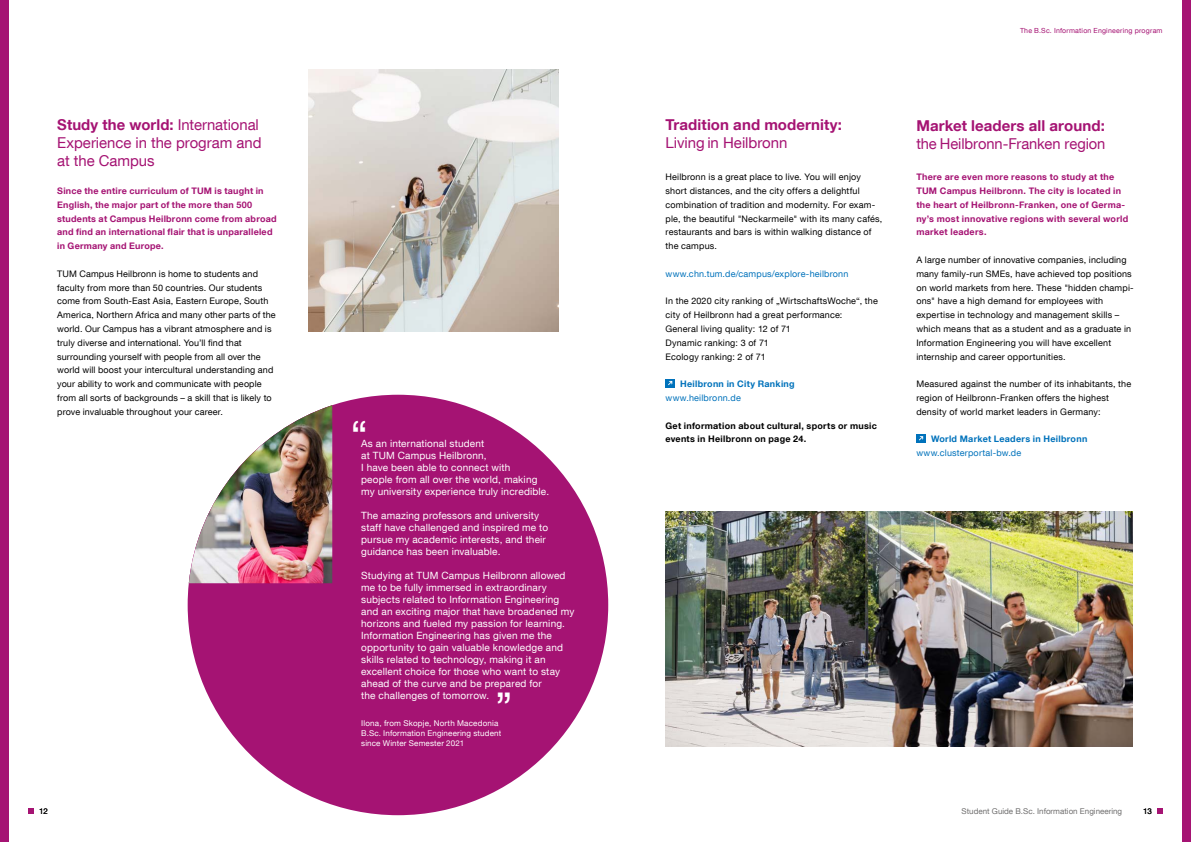
<style>
.page{position:relative;width:1191px;height:842px;background:#fff}
.page>*{position:absolute;margin:0;border:0;box-sizing:border-box;transform-origin:0 0}
.t1{font:46.5px "Microsoft Sans Serif";color:#fff}
.t2{font:15px/18px "TUM Neue Helvetica";letter-spacing:-.005em;color:#a51373}
.t3{font:700 15px "TUM Neue Helvetica";letter-spacing:.005em;color:#a51373}
.t4{font:10px/12px "TUM Neue Helvetica";letter-spacing:.015em;color:#fff}
.t5{font:9px/13.8px "TUM Neue Helvetica";letter-spacing:.02em;color:#000}
.t6{font:700 9px/13.8px "TUM Neue Helvetica";letter-spacing:.025em;color:#a51373}
.t7{font:9px "TUM Neue Helvetica";letter-spacing:.02em;color:#0072bb}
.t8{font:700 9px/13.8px "TUM Neue Helvetica";letter-spacing:.03em;color:#000}
.t9{font:700 9px "TUM Neue Helvetica";letter-spacing:.03em;color:#0072bb}
.t10{font:8px/9.6px "Helvetica Neue";letter-spacing:.02em;color:#fff}
.t11{font:8px "TUM Neue Helvetica";color:#706f6f}
.t12{font:8px "TUM Neue Helvetica";color:#000}
.t13{font:7px "TUM Neue Helvetica";letter-spacing:.03em;color:#a51373}
.s1{font-weight:700}
</style>
<div class="page">
<div style="left:0;top:0;width:9px;height:842px;background:#a51373"></div>
<div style="left:188px;top:395px;width:420px;height:420px;background:#a51373;border-radius:50%"></div>
<img style="left:189px;top:405px;width:143px;height:178px">
<img style="left:308px;top:70px;width:250px;height:262px">
<svg style="left:28px;top:808px;width:6px;height:6px"></svg>
<img style="left:665px;top:511px;width:467px;height:235px">
<div style="left:916px;top:434px;width:9px;height:9px;background:#0072bb"></div>
<svg style="left:919px;top:436px;width:4px;height:4px"></svg>
<div style="left:1182px;top:0;width:9px;height:842px;background:#a51373"></div>
<svg style="left:665px;top:379px;width:10px;height:9px"></svg>
<svg style="left:668px;top:381px;width:4px;height:4px"></svg>
<svg style="left:1157px;top:808px;width:5px;height:6px"></svg>
<h2 class="t2" style="left:57px;top:115px;width:206px"><span class="s1">Study the world:</span> International<br>Experience in the program and at the Campus</h2>
<p class="t6" style="left:57px;top:184px;width:221px">Since the entire curriculum of TUM is taught in English, the major part of the more than 500 students at Campus Heilbronn come from abroad and find an international flair that is unparalleled in Germany and Europe.</p>
<p class="t5" style="left:57px;top:266px;width:220px">TUM Campus Heilbronn is home to students and faculty from more than 50 countries. Our students come from South-East Asia, Eastern Europe, South America, Northern Africa and many other parts of the world. Our Campus has a vibrant atmosphere and is truly diverse and international. You’ll find that surrounding yourself with people from all over the world will boost your intercultural understanding and your ability to work and communicate with people from all sorts of backgrounds – a skill that is likely to prove invaluable throughout your career.</p>
<p class="t12" style="left:39px;top:806px;width:10px">12</p>
<h1 class="t1" style="left:351px;top:412px;width:17px">“</h1>
<p class="t4" style="left:361px;top:437px;width:189px">As an international student<br>at TUM Campus Heilbronn,<br>I have been able to connect with<br>people from all over the world, making my university experience truly incredible.</p>
<p class="t4" style="left:361px;top:509px;width:188px">The amazing professors and university staff have challenged and inspired me to pursue my academic interests, and their guidance has been invaluable.</p>
<p class="t4" style="left:361px;top:569px;width:215px">Studying at TUM Campus Heilbronn allowed me to be fully immersed in extraordinary subjects related to Information Engineering and an exciting major that have broadened my horizons and fueled my passion for learning.<br>Information Engineering has given me the opportunity to gain valuable knowledge and skills related to technology, making it an excellent choice for those who want to stay ahead of the curve and be prepared for<br>the challenges of tomorrow.</p>
<p class="t10" style="left:361px;top:719px;width:141px">Ilona, from Skopje, North Macedonia<br>B.Sc. Information Engineering student since Winter Semester 2021</p>
<h1 class="t1" style="left:496px;top:683px;width:17px">”</h1>
<h2 class="t3" style="left:665px;top:116px;width:178px">Tradition and modernity:</h2>
<h2 class="t2" style="left:665px;top:134px;width:123px">Living in Heilbronn</h2>
<p class="t5" style="left:665px;top:170px;width:218px">Heilbronn is a great place to live. You will enjoy short distances, and the city offers a delightful combination of tradition and modernity. For exam&shy;ple, the beautiful "Neckarmeile" with its many cafés, restaurants and bars is within walking distance of the campus.</p>
<p class="t7" style="left:665px;top:268px;width:184px">www.chn.tum.de/campus/explore-heilbronn</p>
<p class="t5" style="left:665px;top:294px;width:214px">In the 2020 city ranking of „WirtschaftsWoche“, the city of Heilbronn had a great performance:<br>General living quality: 12 of 71<br>Dynamic ranking: 3 of 71<br>Ecology ranking: 2 of 71</p>
<p class="t9" style="left:680px;top:378px;width:116px">Heilbronn in City Ranking</p>
<p class="t7" style="left:665px;top:392px;width:77px">www.heilbronn.de</p>
<p class="t8" style="left:665px;top:418px;width:213px">Get information about cultural, sports or music events in Heilbronn on page 24.</p>
<p class="t13" style="left:1020px;top:27px;width:144px">The B.Sc. Information Engineering program</p>
<h2 class="t3" style="left:916px;top:116px;width:190px">Market leaders all around:</h2>
<h2 class="t2" style="left:916px;top:134px;width:191px">the Heilbronn-Franken region</h2>
<p class="t6" style="left:916px;top:170px;width:213px">There are even more reasons to study at the TUM Campus Heilbronn. The city is located in the heart of Heilbronn-Franken, one of Germa&shy;ny’s most innovative regions with several world market leaders.</p>
<p class="t5" style="left:916px;top:253px;width:219px">A large number of innovative companies, including many family-run SMEs, have achieved top positions on world markets from here. These "hidden champi&shy;ons" have a high demand for employees with expertise in technology and management skills – which means that as a student and as a graduate in Information Engineering you will have excellent internship and career opportunities.</p>
<p class="t5" style="left:916px;top:377px;width:216px">Measured against the number of its inhabitants, the region of Heilbronn-Franken offers the highest density of world market leaders in Germany:</p>
<p class="t9" style="left:931px;top:433px;width:158px">World Market Leaders in Heilbronn</p>
<p class="t7" style="left:916px;top:447px;width:106px">www.clusterportal-bw.de</p>
<p class="t11" style="left:961px;top:806px;width:162px">Student Guide B.Sc. Information Engineering</p>
<p class="t12" style="left:1143px;top:806px;width:10px">13</p>
</div>
